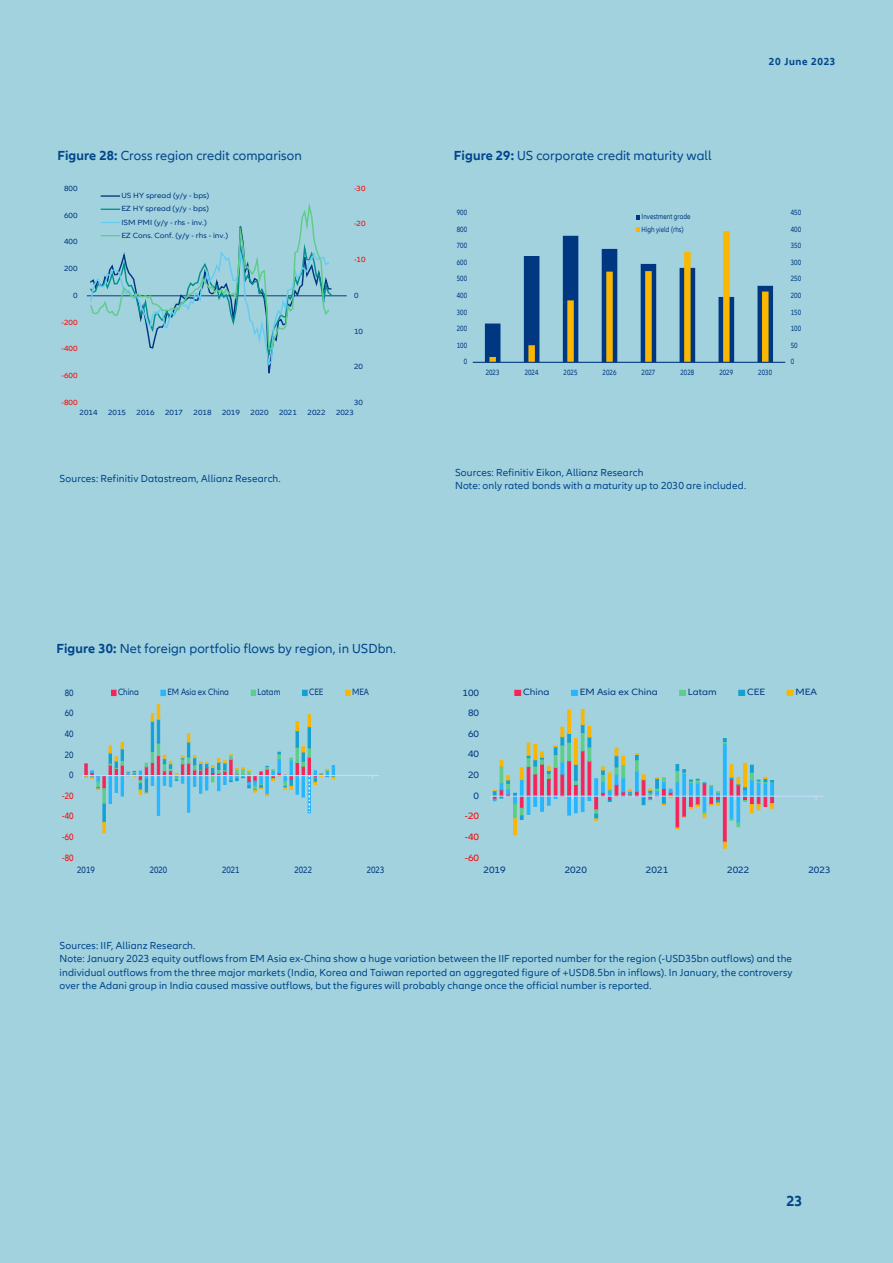
<style>
.page{position:relative;width:893px;height:1263px;background:#a2d2de}
.page>*{position:absolute;margin:0;border:0;box-sizing:border-box;transform-origin:0 0}
.t1{font:700 15px "Allianz Neo";color:#00468b}
.t2{font:13.5px "Allianz Neo";letter-spacing:.005em;color:#00468b}
.t3{font:10.5px/13.5px "Allianz Neo";letter-spacing:.015em;color:#00468b}
.t4{font:700 10.5px "Allianz Neo";letter-spacing:.06em;color:#00468b}
.t5{font:9.45px "Allianz Neo";color:#003781;scale:1.11 1}
.t6{font:9.45px "Allianz Neo";color:#003781;scale:.87 1}
.t7{font:9.45px "Allianz Neo";letter-spacing:-.005em;color:#f00;scale:.87 1}
.t8{font:9.45px "Allianz Neo";letter-spacing:-.005em;color:#f00;scale:1.11 1}
.t9{font:7.8px/12.8px "Allianz Neo";letter-spacing:-.005em;color:#003781;scale:.83 1}
.t10{font:7.65px/13.2px "Allianz Neo";letter-spacing:-.005em;color:#003781;scale:1.1 1}
.t11{font:7.65px "Allianz Neo";letter-spacing:-.005em;color:#f00;scale:1.1 1}
.s1{font-weight:700}
.s2{font-style:inherit}
</style>
<div class="page">
<hr style="left:473px;top:362px;width:312px;height:1px;background:#003781">
<svg style="left:637px;top:215px;width:3px;height:4px"></svg>
<svg style="left:485px;top:228px;width:288px;height:134px"></svg>
<hr style="left:87px;top:295px;width:259px;height:1px;background:#003781">
<svg style="left:89px;top:195px;width:244px;height:179px"></svg>
<div style="left:157px;top:704px;width:3px;height:16px;border:1px solid #fab600"></div>
<hr style="left:83px;top:775px;width:296px;height:1px;background:#c6deff">
<svg style="left:83px;top:713px;width:252px;height:120px"></svg>
<svg style="left:111px;top:690px;width:5px;height:6px"></svg>
<svg style="left:161px;top:690px;width:5px;height:6px"></svg>
<svg style="left:251px;top:690px;width:5px;height:6px"></svg>
<svg style="left:302px;top:690px;width:6px;height:6px"></svg>
<svg style="left:345px;top:690px;width:5px;height:6px"></svg>
<div style="left:723px;top:796px;width:4px;height:46px;border:1px solid #f62459"></div>
<div style="left:567px;top:710px;width:4px;height:24px;border:1px solid #fab600"></div>
<div style="left:581px;top:709px;width:3px;height:16px;border:1px solid #fab600"></div>
<svg style="left:723px;top:842px;width:4px;height:7px"></svg>
<hr style="left:491px;top:796px;width:332px;height:1px;background:#c6deff">
<svg style="left:491px;top:724px;width:283px;height:111px"></svg>
<div style="left:514px;top:690px;width:7px;height:6px;border:1px solid #f62459"></div>
<div style="left:571px;top:690px;width:7px;height:6px;border:1px solid #25b6ff"></div>
<div style="left:679px;top:690px;width:7px;height:6px;border:1px solid #5fcd8a"></div>
<div style="left:738px;top:690px;width:7px;height:6px;border:1px solid #13a0d3"></div>
<svg style="left:787px;top:690px;width:6px;height:6px"></svg>
<p class="t2" style="left:57px;top:148px;width:246px"><span class="s1">Figure 28:</span> Cross region credit comparison</p>
<p class="t10" style="left:64px;top:182px;width:14px">800</p>
<p class="t10" style="left:64px;top:209px;width:14px">600</p>
<p class="t10" style="left:64px;top:235px;width:14px">400</p>
<p class="t10" style="left:64px;top:262px;width:14px">200</p>
<p class="t10" style="left:73px;top:289px;width:6px">0</p>
<p class="t11" style="left:61px;top:318px;width:16px">-200</p>
<p class="t11" style="left:61px;top:344px;width:16px">-400</p>
<p class="t11" style="left:61px;top:371px;width:16px">-600</p>
<p class="t10" style="left:121px;top:189px;width:99px">US HY spread (y/y - bps)<br>EZ HY spread (y/y - bps)<br>ISM PMI (y/y - rhs - inv.)<br>EZ Cons. Conf. (y/y - rhs - inv.)</p>
<p class="t11" style="left:354px;top:184px;width:12px">-30</p>
<p class="t11" style="left:354px;top:220px;width:12px">-20</p>
<p class="t11" style="left:354px;top:255px;width:12px">-10</p>
<p class="t10" style="left:354px;top:289px;width:6px">0</p>
<p class="t10" style="left:354px;top:325px;width:10px">10</p>
<p class="t10" style="left:354px;top:360px;width:10px">20</p>
<p class="t11" style="left:61px;top:398px;width:16px">-800</p>
<p class="t10" style="left:354px;top:396px;width:10px">30</p>
<p class="t10" style="left:80px;top:406px;width:18px">2014</p>
<p class="t10" style="left:108px;top:406px;width:18px">2015</p>
<p class="t10" style="left:137px;top:406px;width:18px">2016</p>
<p class="t10" style="left:165px;top:406px;width:18px">2017</p>
<p class="t10" style="left:194px;top:406px;width:18px">2018</p>
<p class="t10" style="left:222px;top:406px;width:18px">2019</p>
<p class="t10" style="left:251px;top:406px;width:18px">2020</p>
<p class="t10" style="left:279px;top:406px;width:18px">2021</p>
<p class="t10" style="left:307px;top:406px;width:18px">2022</p>
<p class="t10" style="left:336px;top:406px;width:18px">2023</p>
<p class="t3" style="left:60px;top:472px;width:223px">Sources: Refinitiv Datastream, Allianz Research.</p>
<p class="t4" style="left:769px;top:56px;width:68px">20 <span class="s2">June</span> 2023</p>
<p class="t2" style="left:454px;top:148px;width:259px"><span class="s1">Figure 29:</span> US corporate credit maturity wall</p>
<p class="t9" style="left:457px;top:206px;width:14px">900</p>
<p class="t9" style="left:457px;top:223px;width:14px">800</p>
<p class="t9" style="left:642px;top:210px;width:61px">Investment grade<br>High yield (rhs)</p>
<p class="t9" style="left:791px;top:206px;width:14px">450</p>
<p class="t9" style="left:791px;top:223px;width:14px">400</p>
<p class="t9" style="left:457px;top:239px;width:14px">700</p>
<p class="t9" style="left:791px;top:239px;width:14px">350</p>
<p class="t9" style="left:457px;top:256px;width:14px">600</p>
<p class="t9" style="left:791px;top:256px;width:14px">300</p>
<p class="t9" style="left:457px;top:273px;width:14px">500</p>
<p class="t9" style="left:791px;top:273px;width:14px">250</p>
<p class="t9" style="left:457px;top:289px;width:14px">400</p>
<p class="t9" style="left:791px;top:289px;width:14px">200</p>
<p class="t9" style="left:457px;top:306px;width:14px">300</p>
<p class="t9" style="left:791px;top:306px;width:14px">150</p>
<p class="t9" style="left:457px;top:322px;width:14px">200</p>
<p class="t9" style="left:791px;top:322px;width:14px">100</p>
<p class="t9" style="left:457px;top:339px;width:14px">100</p>
<p class="t9" style="left:791px;top:339px;width:10px">50</p>
<p class="t9" style="left:464px;top:356px;width:6px">0</p>
<p class="t9" style="left:791px;top:356px;width:6px">0</p>
<p class="t9" style="left:486px;top:366px;width:18px">2023</p>
<p class="t9" style="left:525px;top:366px;width:18px">2024</p>
<p class="t9" style="left:564px;top:366px;width:18px">2025</p>
<p class="t9" style="left:603px;top:366px;width:18px">2026</p>
<p class="t9" style="left:642px;top:366px;width:18px">2027</p>
<p class="t9" style="left:680px;top:366px;width:18px">2028</p>
<p class="t9" style="left:719px;top:366px;width:18px">2029</p>
<p class="t9" style="left:758px;top:366px;width:18px">2030</p>
<p class="t3" style="left:455px;top:466px;width:293px">Sources: Refinitiv Eikon, Allianz Research<br>Note: only rated bonds with a maturity up to 2030 are included.</p>
<p class="t2" style="left:56px;top:641px;width:341px"><span class="s1">Figure 30:</span> Net foreign portfolio flows by region, in USDbn.</p>
<p class="t6" style="left:65px;top:687px;width:12px">80</p>
<p class="t6" style="left:118px;top:687px;width:25px">China</p>
<p class="t6" style="left:167px;top:687px;width:72px">EM Asia ex China</p>
<p class="t6" style="left:258px;top:687px;width:28px">Latam</p>
<p class="t6" style="left:309px;top:687px;width:18px">CEE</p>
<p class="t6" style="left:352px;top:687px;width:21px">MEA</p>
<p class="t5" style="left:462px;top:687px;width:17px">100</p>
<p class="t5" style="left:523px;top:687px;width:25px">China</p>
<p class="t5" style="left:580px;top:687px;width:72px">EM Asia ex China</p>
<p class="t5" style="left:688px;top:687px;width:28px">Latam</p>
<p class="t5" style="left:747px;top:687px;width:18px">CEE</p>
<p class="t5" style="left:795px;top:687px;width:21px">MEA</p>
<p class="t6" style="left:65px;top:708px;width:12px">60</p>
<p class="t5" style="left:468px;top:708px;width:12px">80</p>
<p class="t6" style="left:65px;top:728px;width:12px">40</p>
<p class="t5" style="left:468px;top:728px;width:12px">60</p>
<p class="t6" style="left:65px;top:749px;width:12px">20</p>
<p class="t5" style="left:468px;top:749px;width:12px">40</p>
<p class="t6" style="left:69px;top:769px;width:7px">0</p>
<p class="t5" style="left:468px;top:769px;width:12px">20</p>
<p class="t7" style="left:62px;top:790px;width:14px">-20</p>
<p class="t5" style="left:474px;top:790px;width:7px">0</p>
<p class="t7" style="left:62px;top:811px;width:14px">-40</p>
<p class="t8" style="left:465px;top:811px;width:14px">-20</p>
<p class="t7" style="left:62px;top:831px;width:14px">-60</p>
<p class="t8" style="left:465px;top:831px;width:14px">-40</p>
<p class="t7" style="left:62px;top:852px;width:14px">-80</p>
<p class="t8" style="left:465px;top:852px;width:14px">-60</p>
<p class="t6" style="left:77px;top:864px;width:22px">2019</p>
<p class="t6" style="left:150px;top:864px;width:22px">2020</p>
<p class="t6" style="left:222px;top:864px;width:22px">2021</p>
<p class="t6" style="left:294px;top:864px;width:22px">2022</p>
<p class="t6" style="left:367px;top:864px;width:22px">2023</p>
<p class="t5" style="left:483px;top:864px;width:22px">2019</p>
<p class="t5" style="left:565px;top:864px;width:22px">2020</p>
<p class="t5" style="left:646px;top:864px;width:22px">2021</p>
<p class="t5" style="left:727px;top:864px;width:22px">2022</p>
<p class="t5" style="left:808px;top:864px;width:22px">2023</p>
<p class="t3" style="left:60px;top:939px;width:734px">Sources: IIF, Allianz Research.<br>Note: January 2023 equity outflows from EM Asia ex-China show a huge variation between the IIF reported number for the region (-USD35bn outflows) and the individual outflows from the three major markets (India, Korea and Taiwan reported an aggregated figure of +USD8.5bn in inflows). In January, the controversy over the Adani group in India caused massive outflows, but the figures will probably change once the official number is reported.</p>
<h1 class="t1" style="left:786px;top:1192px;width:18px">23</h1>
</div>
